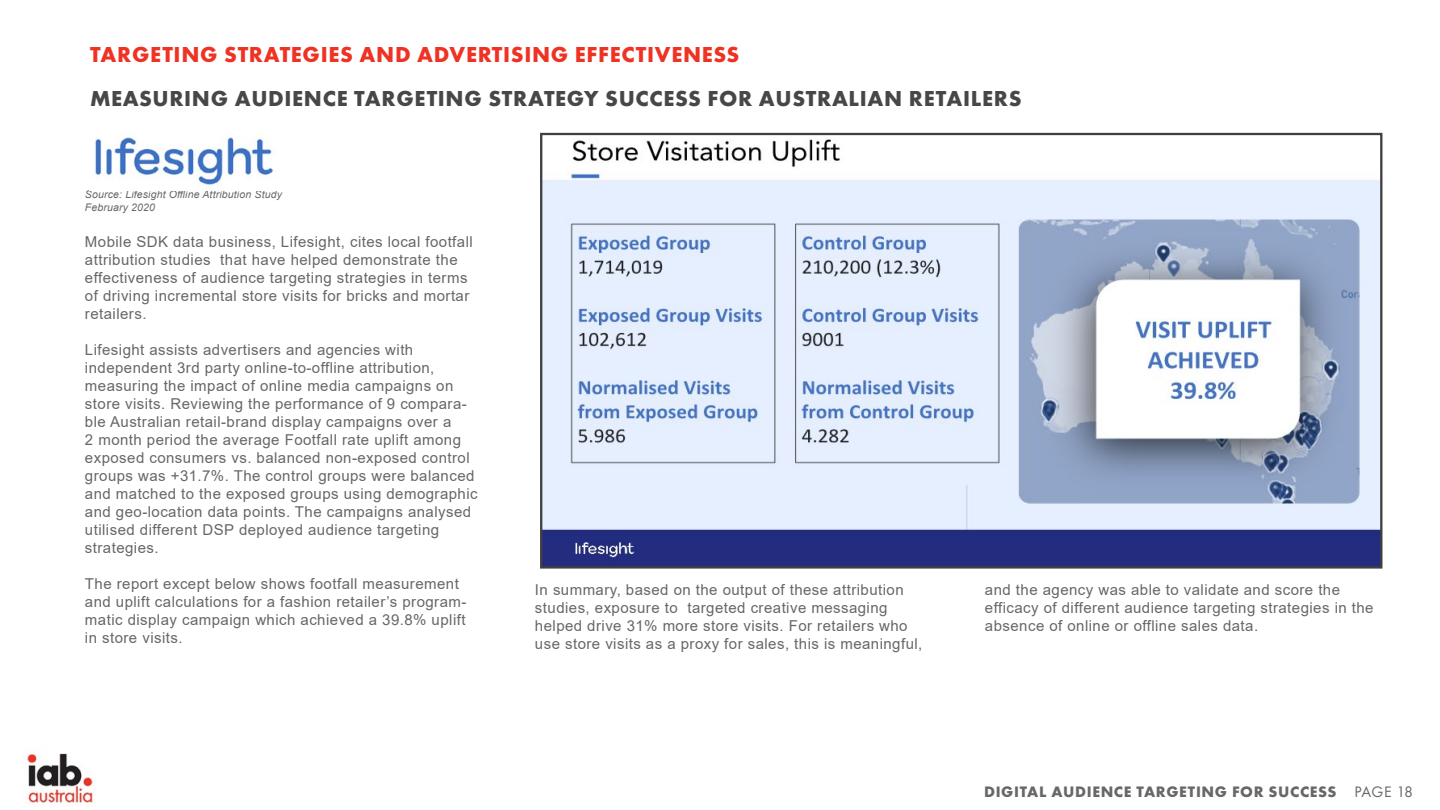
<style>
.page{position:relative;width:1440px;height:810px;background:#fff}
.page>*{position:absolute;margin:0;border:0;box-sizing:border-box;transform-origin:0 0}
.SectionHead2{font:700 22.5px "Futura PT";letter-spacing:.03em;color:#474747}
.SectionHead2-2{font:700 22.5px "Futura PT";letter-spacing:.03em;color:#ee3324}
.t1{font:700 15.75px "Futura PT";letter-spacing:.04em;color:#656867}
.Grey_body_Main{font:15px/18px "Arial";letter-spacing:.03em;color:#656867}
.Source{font:italic 10.5px "Arial";letter-spacing:.015em;color:#656867}
.s1{font-weight:400}
</style>
<div class="page">
<img style="left:95px;top:137px;width:179px;height:48px">
<img style="left:543px;top:139px;width:836px;height:427px">
<div style="left:540px;top:133px;width:842px;height:436px;border:2px solid #404040"></div>
<img style="left:27px;top:753px;width:67px;height:51px">
<p class="SectionHead2-2" style="left:90px;top:40px;width:651px">TARGETING STRATEGIES AND ADVERTISING EFFECTIVENESS</p>
<p class="SectionHead2" style="left:90px;top:84px;width:933px">MEASURING AUDIENCE TARGETING STRATEGY SUCCESS FOR AUSTRALIAN RETAILERS</p>
<p class="Source" style="left:85px;top:188px;width:199px">Source: Lifesight Offline Attribution Study</p>
<p class="Source" style="left:85px;top:200px;width:72px">February 2020</p>
<p class="Grey_body_Main" style="left:85px;top:232px;width:389px">Mobile SDK data business, Lifesight, cites local footfall attribution studies that have helped demonstrate the effectiveness of audience targeting strategies in terms of driving incremental store visits for bricks and mortar retailers.</p>
<p class="Grey_body_Main" style="left:85px;top:340px;width:394px">Lifesight assists advertisers and agencies with independent 3rd party online-to-offline attribution, measuring the impact of online media campaigns on store visits. Reviewing the performance of 9 compara&shy;ble Australian retail-brand display campaigns over a<br>2 month period the average Footfall rate uplift among exposed consumers vs. balanced non-exposed control groups was +31.7%. The control groups were balanced and matched to the exposed groups using demographic and geo-location data points. The campaigns analysed utilised different DSP deployed audience targeting strategies.</p>
<p class="Grey_body_Main" style="left:85px;top:574px;width:383px">The report except below shows footfall measurement and uplift calculations for a fashion retailer’s program&shy;matic display campaign which achieved a 39.8% uplift in store visits.</p>
<p class="Grey_body_Main" style="left:535px;top:580px;width:389px">In summary, based on the output of these attribution studies, exposure to targeted creative messaging helped drive 31% more store visits. For retailers who use store visits as a proxy for sales, this is meaningful,</p>
<p class="Grey_body_Main" style="left:985px;top:580px;width:390px">and the agency was able to validate and score the efficacy of different audience targeting strategies in the absence of online or offline sales data.</p>
<p class="t1" style="left:984px;top:782px;width:430px">DIGITAL AUDIENCE TARGETING FOR SUCCESS <span class="s1">PAGE 18</span></p>
</div>
